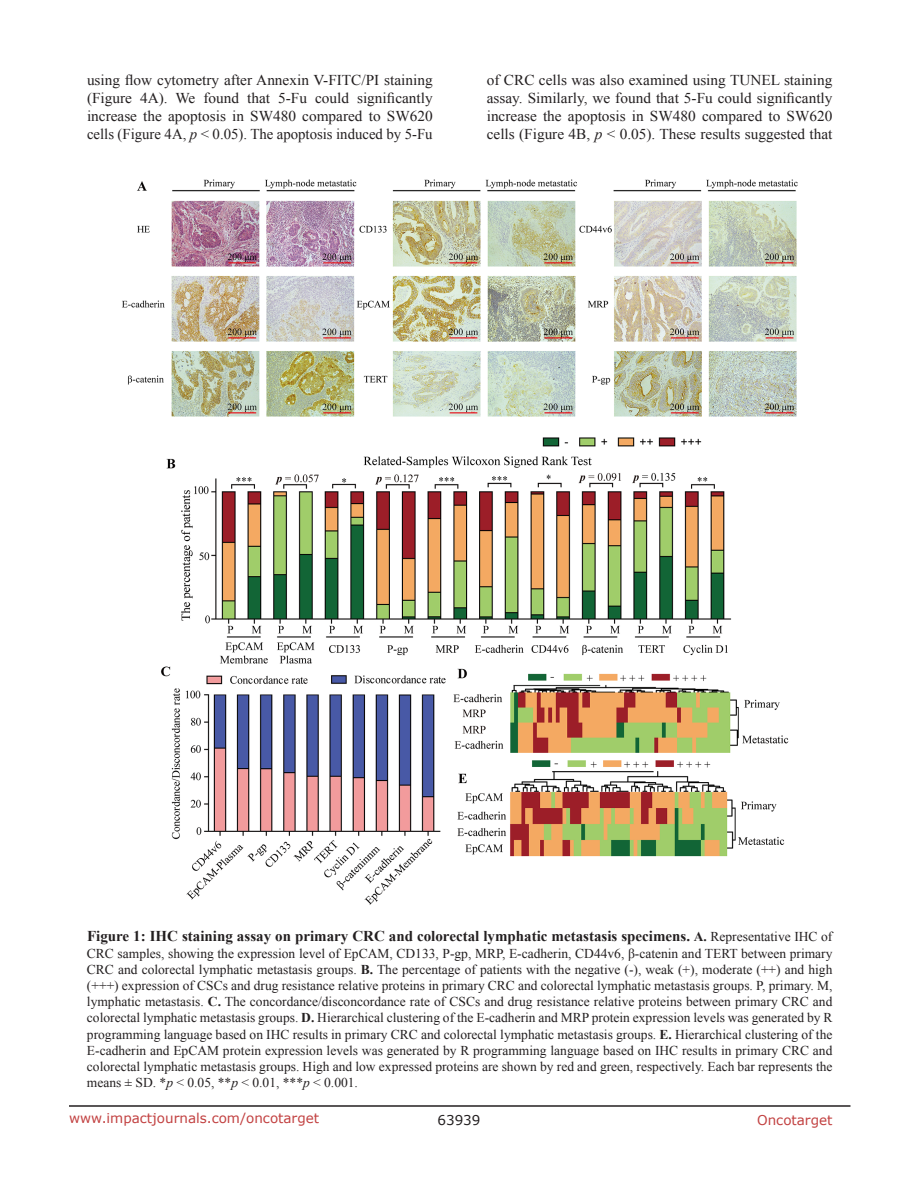
<style>
.page{position:relative;width:918px;height:1188px;background:#fff}
.page>*{position:absolute;margin:0;border:0;box-sizing:border-box;transform-origin:0 0}
.t1{font:15px/18px "Times New Roman";color:#231f20;text-align:justify}
.t2{font:700 15px "Times New Roman";color:#231f20}
.t3{font:13.5px/16.2px "Times New Roman";color:#231f20;text-align:justify}
.t4{font:13.5px "Verdana";color:#c24141}
.t5{font:13.5px "Verdana";color:#231f20}
.s1{font-style:italic}
.s2{font-size:13.5px}
.s3{font-weight:400;font-size:13.5px}
.s4{font-weight:700}
</style>
<div class="page">
<hr style="left:69px;top:1105px;width:781px;height:2px;background:#231f20">
<img style="left:122px;top:179px;width:676px;height:726px">
<p class="t1" style="left:87px;top:71px;width:347px">using flow cytometry after Annexin V-FITC/PI staining (Figure 4A). We found that 5-Fu could significantly increase the apoptosis in SW480 compared to SW620 cells (Figure 4A, <span class="s1">p</span> &lt; 0.05). The apoptosis induced by 5-Fu</p>
<p class="t1" style="left:487px;top:71px;width:347px">of CRC cells was also examined using TUNEL staining assay. Similarly, we found that 5-Fu could significantly increase the apoptosis in SW480 compared to SW620 cells (Figure 4B, <span class="s1">p</span> &lt; 0.05). These results suggested that</p>
<p class="t2" style="left:87px;top:926px;width:747px">Figure 1: IHC staining assay on primary CRC and colorectal lymphatic metastasis specimens. <span class="s2">A.</span> <span class="s3">Representative IHC of</span></p>
<p class="t3" style="left:87px;top:945px;width:747px">CRC samples, showing the expression level of EpCAM, CD133, P-gp, MRP, E-cadherin, CD44v6, β-catenin and TERT between primary CRC and colorectal lymphatic metastasis groups. <span class="s4">B.</span> The percentage of patients with the negative (-), weak (+), moderate (++) and high (+++) expression of CSCs and drug resistance relative proteins in primary CRC and colorectal lymphatic metastasis groups. P, primary. M, lymphatic metastasis. <span class="s4">C.</span> The concordance/disconcordance rate of CSCs and drug resistance relative proteins between primary CRC and colorectal lymphatic metastasis groups. <span class="s4">D.</span> Hierarchical clustering of the E-cadherin and MRP protein expression levels was generated by R programming language based on IHC results in primary CRC and colorectal lymphatic metastasis groups. <span class="s4">E.</span> Hierarchical clustering of the E-cadherin and EpCAM protein expression levels was generated by R programming language based on IHC results in primary CRC and colorectal lymphatic metastasis groups. High and low expressed proteins are shown by red and green, respectively. Each bar represents the means ± SD. *<span class="s1">p</span> &lt; 0.05, **<span class="s1">p</span> &lt; 0.01, ***<span class="s1">p</span> &lt; 0.001.</p>
<p class="t4" style="left:69px;top:1109px;width:252px">www.impactjournals.com/oncotarget</p>
<p class="t5" style="left:438px;top:1111px;width:44px">63939</p>
<p class="t4" style="left:757px;top:1111px;width:77px">Oncotarget</p>
</div>
